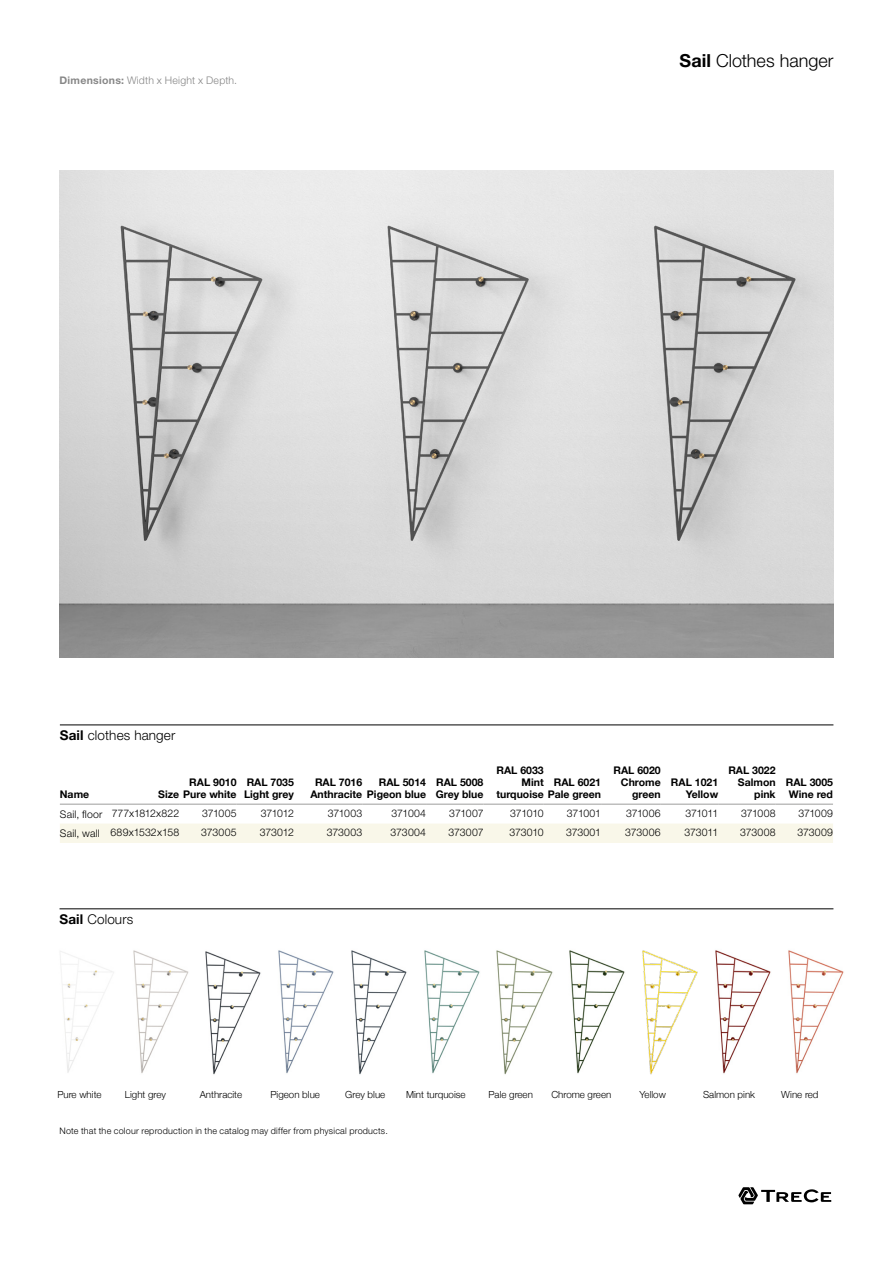
<style>
.page{position:relative;width:893px;height:1263px;background:#fff}
.page>*{position:absolute;margin:0;border:0;box-sizing:border-box;transform-origin:0 0}
.t1{font:300 18px "Helvetica Neue LT Std";color:#000}
.t2{font:300 13.5px "Helvetica Neue LT Std";letter-spacing:.01em;color:#000}
.t3{font:700 10.5px/12px "Helvetica Neue";color:#000}
.t4{font:300 10.5px "Helvetica Neue LT Std";letter-spacing:-.015em;color:#000}
.t5{font:300 10.5px "Helvetica Neue LT Std";letter-spacing:.02em;color:#878787}
.t6{font:300 10.5px "Helvetica Neue LT Std";letter-spacing:.005em;color:#000}
.t7{font:300 10.5px "Helvetica Neue LT Std";letter-spacing:.015em;color:#000}
.t8{font:300 9.75px "Helvetica Neue";color:#000}
.t9{font:300 9px "Helvetica Neue LT Std";letter-spacing:.025em;color:#000}
.s1{font-weight:700}
</style>
<div class="page">
<svg style="left:738px;top:1187px;width:93px;height:17px"></svg>
<img style="left:60px;top:951px;width:54px;height:122px">
<img style="left:133px;top:950px;width:56px;height:123px">
<img style="left:205px;top:951px;width:56px;height:124px">
<img style="left:278px;top:950px;width:56px;height:124px">
<img style="left:351px;top:950px;width:56px;height:125px">
<img style="left:424px;top:950px;width:56px;height:124px">
<img style="left:496px;top:950px;width:57px;height:125px">
<img style="left:569px;top:950px;width:56px;height:124px">
<img style="left:642px;top:950px;width:56px;height:125px">
<img style="left:788px;top:950px;width:56px;height:124px">
<img style="left:715px;top:950px;width:56px;height:124px">
<hr style="left:60px;top:725px;width:773px;height:1px;background:#000">
<hr style="left:60px;top:908px;width:773px;height:1px;background:#000">
<div style="left:60px;top:824px;width:773px;height:19px;background:#f9f7e9"></div>
<hr style="left:60px;top:804px;width:48px;height:1px;background:#9d9d9c">
<hr style="left:108px;top:804px;width:71px;height:1px;background:#9d9d9c">
<hr style="left:179px;top:804px;width:58px;height:1px;background:#9d9d9c">
<hr style="left:237px;top:804px;width:57px;height:1px;background:#9d9d9c">
<hr style="left:294px;top:804px;width:68px;height:1px;background:#9d9d9c">
<hr style="left:362px;top:804px;width:64px;height:1px;background:#9d9d9c">
<hr style="left:426px;top:804px;width:57px;height:1px;background:#9d9d9c">
<hr style="left:483px;top:804px;width:61px;height:1px;background:#9d9d9c">
<hr style="left:544px;top:804px;width:57px;height:1px;background:#9d9d9c">
<hr style="left:601px;top:804px;width:60px;height:1px;background:#9d9d9c">
<hr style="left:661px;top:804px;width:57px;height:1px;background:#9d9d9c">
<hr style="left:718px;top:804px;width:58px;height:1px;background:#9d9d9c">
<hr style="left:776px;top:804px;width:57px;height:1px;background:#9d9d9c">
<img style="left:60px;top:170px;width:773px;height:488px">
<p class="t5" style="left:60px;top:74px;width:179px"><span class="s1">Dimensions:</span> Width x Height x Depth.</p>
<h1 class="t1" style="left:679px;top:49px;width:155px"><span class="s1">Sail</span> Clothes hanger</h1>
<p class="t2" style="left:60px;top:727px;width:117px"><span class="s1">Sail</span> clothes hanger</p>
<p class="t3" style="left:189px;top:777px;width:49px">RAL 9010</p>
<p class="t3" style="left:244px;top:777px;width:51px">RAL 7035<br>Light grey</p>
<p class="t3" style="left:310px;top:777px;width:117px;text-indent:5px">RAL 7016<br>Anthracite Pigeon blue</p>
<p class="t3" style="left:379px;top:777px;width:49px">RAL 5014</p>
<p class="t3" style="left:436px;top:777px;width:49px">RAL 5008<br>Grey blue</p>
<p class="t3" style="left:60px;top:789px;width:31px">Name</p>
<p class="t3" style="left:158px;top:789px;width:80px">Size Pure white</p>
<p class="t3" style="left:496px;top:765px;width:49px">RAL 6033</p>
<p class="t3" style="left:522px;top:777px;width:24px">Mint</p>
<p class="t3" style="left:496px;top:789px;width:106px">turquoise Pale green</p>
<p class="t3" style="left:554px;top:777px;width:49px">RAL 6021</p>
<p class="t3" style="left:613px;top:765px;width:49px;text-align:right">RAL 6020<br>Chrome green</p>
<p class="t3" style="left:671px;top:777px;width:49px;text-align:right">RAL 1021<br>Yellow</p>
<p class="t3" style="left:728px;top:765px;width:49px;text-align:right">RAL 3022<br>Salmon pink</p>
<p class="t3" style="left:786px;top:777px;width:49px">RAL 3005<br>Wine red</p>
<p class="t6" style="left:60px;top:807px;width:121px">Sail, floor 777x1812x822</p>
<p class="t4" style="left:202px;top:807px;width:36px">371005</p>
<p class="t4" style="left:261px;top:807px;width:35px">371012</p>
<p class="t4" style="left:328px;top:807px;width:36px">371003</p>
<p class="t4" style="left:391px;top:807px;width:36px">371004</p>
<p class="t4" style="left:449px;top:807px;width:36px">371007</p>
<p class="t4" style="left:510px;top:807px;width:35px">371010</p>
<p class="t4" style="left:567px;top:807px;width:36px">371001</p>
<p class="t4" style="left:626px;top:807px;width:36px">371006</p>
<p class="t4" style="left:685px;top:807px;width:34px">371011</p>
<p class="t4" style="left:741px;top:807px;width:36px">371008</p>
<p class="t4" style="left:798px;top:807px;width:36px">371009</p>
<p class="t7" style="left:60px;top:826px;width:121px">Sail, wall 689x1532x158</p>
<p class="t4" style="left:201px;top:826px;width:37px">373005</p>
<p class="t4" style="left:260px;top:826px;width:36px">373012</p>
<p class="t4" style="left:327px;top:826px;width:37px">373003</p>
<p class="t4" style="left:391px;top:826px;width:37px">373004</p>
<p class="t4" style="left:448px;top:826px;width:37px">373007</p>
<p class="t4" style="left:509px;top:826px;width:36px">373010</p>
<p class="t4" style="left:566px;top:826px;width:37px">373001</p>
<p class="t4" style="left:625px;top:826px;width:37px">373006</p>
<p class="t4" style="left:684px;top:826px;width:35px">373011</p>
<p class="t4" style="left:740px;top:826px;width:37px">373008</p>
<p class="t4" style="left:797px;top:826px;width:37px">373009</p>
<p class="t2" style="left:60px;top:911px;width:75px"><span class="s1">Sail</span> Colours</p>
<p class="t8" style="left:57px;top:1087px;width:46px">Pure white</p>
<p class="t8" style="left:125px;top:1087px;width:43px">Light grey</p>
<p class="t8" style="left:200px;top:1087px;width:44px">Anthracite</p>
<p class="t8" style="left:270px;top:1087px;width:51px">Pigeon blue</p>
<p class="t8" style="left:345px;top:1086px;width:42px">Grey blue</p>
<p class="t8" style="left:406px;top:1086px;width:61px">Mint turquoise</p>
<p class="t8" style="left:488px;top:1086px;width:46px">Pale green</p>
<p class="t8" style="left:551px;top:1086px;width:61px">Chrome green</p>
<p class="t8" style="left:639px;top:1086px;width:28px">Yellow</p>
<p class="t8" style="left:703px;top:1086px;width:54px">Salmon pink</p>
<p class="t8" style="left:781px;top:1086px;width:39px">Wine red</p>
<p class="t9" style="left:60px;top:1126px;width:330px">Note that the colour reproduction in the catalog may differ from physical products.</p>
</div>
